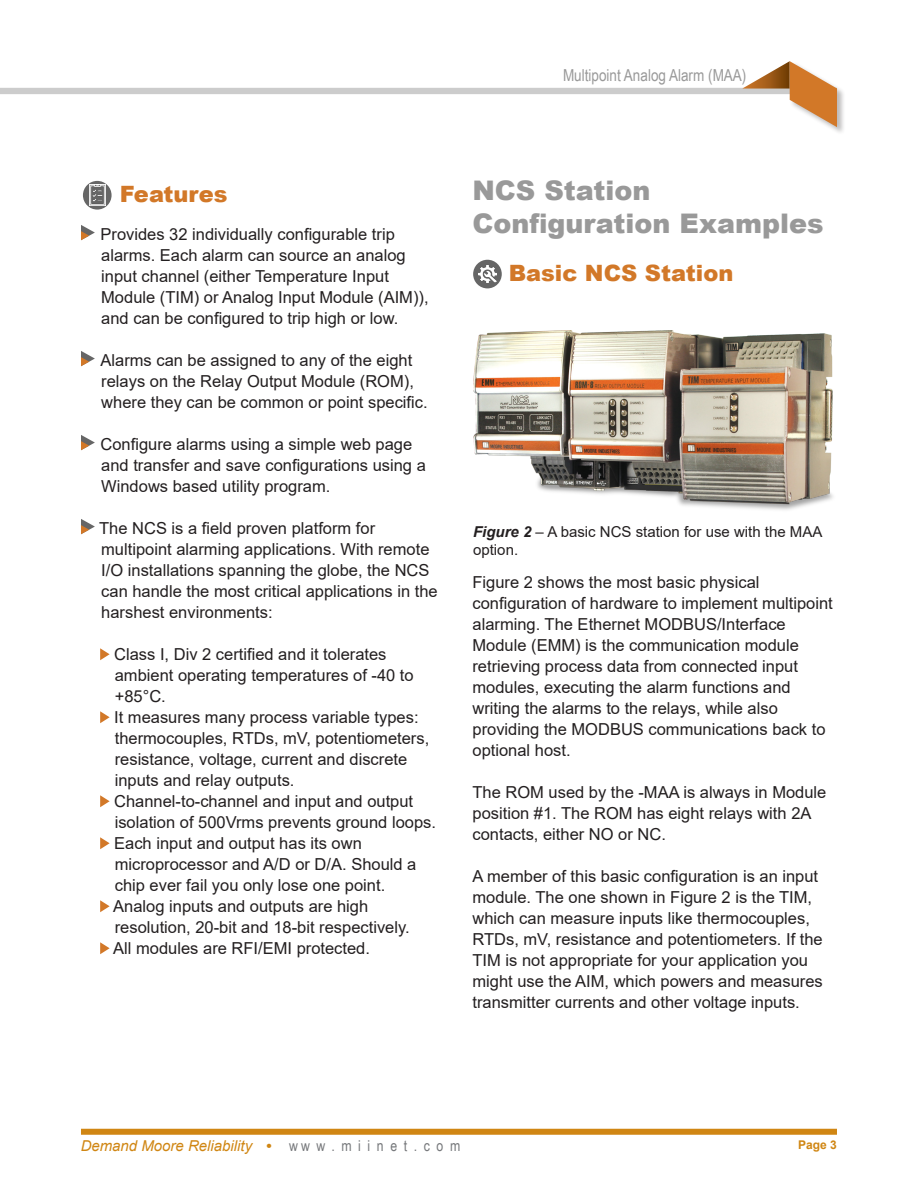
<style>
.page{position:relative;width:918px;height:1188px;background:#fff}
.page>*{position:absolute;margin:0;border:0;box-sizing:border-box;transform-origin:0 0}
.t1{font:900 27px/32.4px "Arial";color:#999}
.t2{font:900 22.5px "Arial";color:#d27828}
.List_Paragraph{font:16.5px/21px "Arial";color:#231f20}
.t3{font:16.5px "Arial Narrow";color:#999}
.t4{font:15px/18px "Arial";color:#231f20}
.t5{font:italic 15px "Arial";color:#d08613}
.t6{font:700 12px "Arial";color:#d08613}
.s1{font-weight:700;font-style:italic}
.s2{font-weight:700;font-style:normal}
.s3{font-family:"Arial Narrow";font-style:normal;color:#76787b}
</style>
<div class="page">
<div style="left:81px;top:1129px;width:756px;height:6px;background:#d08613"></div>
<div style="left:789px;top:61px;width:57px;height:74px;background:#231f20;opacity:.3"></div>
<svg style="left:0;top:61px;width:837px;height:66px"></svg>
<svg style="left:81px;top:225px;width:14px;height:15px"></svg>
<svg style="left:81px;top:351px;width:14px;height:15px"></svg>
<svg style="left:81px;top:435px;width:14px;height:15px"></svg>
<svg style="left:81px;top:519px;width:14px;height:15px"></svg>
<svg style="left:100px;top:648px;width:10px;height:12px"></svg>
<svg style="left:100px;top:711px;width:10px;height:12px"></svg>
<svg style="left:100px;top:795px;width:10px;height:12px"></svg>
<svg style="left:100px;top:837px;width:10px;height:12px"></svg>
<svg style="left:100px;top:900px;width:10px;height:12px"></svg>
<svg style="left:100px;top:942px;width:10px;height:12px"></svg>
<svg style="left:83px;top:181px;width:29px;height:29px"></svg>
<img style="left:89px;top:185px;width:16px;height:21px">
<div style="left:473px;top:260px;width:29px;height:28px;background:#666;border-radius:50%"></div>
<img style="left:478px;top:265px;width:18px;height:18px">
<img style="left:473px;top:330px;width:360px;height:180px">
<p class="t3" style="left:563px;top:63px;width:185px">Multipoint Analog Alarm (MAA)</p>
<p class="t2" style="left:120px;top:178px;width:109px">Features</p>
<p class="List_Paragraph" style="left:101px;top:224px;width:330px">Provides 32 individually configurable trip alarms. Each alarm can source an analog input channel (either Temperature Input Module (TIM) or Analog Input Module (AIM)), and can be configured to trip high or low.</p>
<p class="List_Paragraph" style="left:101px;top:350px;width:329px">Alarms can be assigned to any of the eight relays on the Relay Output Module (ROM), where they can be common or point specific.</p>
<p class="List_Paragraph" style="left:101px;top:434px;width:327px">Configure alarms using a simple web page and transfer and save configurations using a<br>Windows based utility program.</p>
<p class="List_Paragraph" style="left:99px;top:518px;width:340px">The NCS is a field proven platform for multipoint alarming applications. With remote I/O installations spanning the globe, the NCS can handle the most critical applications in the harshest environments:</p>
<p class="List_Paragraph" style="left:114px;top:644px;width:301px">Class I, Div 2 certified and it tolerates ambient operating temperatures of -40 to +85°C.</p>
<p class="List_Paragraph" style="left:114px;top:707px;width:317px">It measures many process variable types: thermocouples, RTDs, mV, potentiometers, resistance, voltage, current and discrete inputs and relay outputs.</p>
<p class="List_Paragraph" style="left:114px;top:791px;width:323px">Channel-to-channel and input and output isolation of 500Vrms prevents ground loops.</p>
<p class="List_Paragraph" style="left:114px;top:833px;width:304px">Each input and output has its own microprocessor and A/D or D/A. Should a chip ever fail you only lose one point.</p>
<p class="List_Paragraph" style="left:113px;top:896px;width:298px">Analog inputs and outputs are high resolution, 20-bit and 18-bit respectively.</p>
<p class="List_Paragraph" style="left:113px;top:938px;width:258px">All modules are RFI/EMI protected.</p>
<p class="t1" style="left:472px;top:174px;width:353px">NCS Station<br>Configuration Examples</p>
<p class="t2" style="left:509px;top:257px;width:226px">Basic NCS Station</p>
<p class="t4" style="left:473px;top:522px;width:351px"><span class="s1">Figure 2</span> – A basic NCS station for use with the MAA option.</p>
<p class="List_Paragraph" style="left:472px;top:572px;width:362px">Figure 2 shows the most basic physical configuration of hardware to implement multipoint alarming. The Ethernet MODBUS/Interface Module (EMM) is the communication module retrieving process data from connected input modules, executing the alarm functions and writing the alarms to the relays, while also providing the MODBUS communications back to optional host.</p>
<p class="List_Paragraph" style="left:472px;top:782px;width:355px">The ROM used by the -MAA is always in Module position #1. The ROM has eight relays with 2A contacts, either NO or NC.</p>
<p class="List_Paragraph" style="left:472px;top:866px;width:352px">A member of this basic configuration is an input module. The one shown in Figure 2 is the TIM, which can measure inputs like thermocouples, RTDs, mV, resistance and potentiometers. If the TIM is not appropriate for your application you might use the AIM, which powers and measures transmitter currents and other voltage inputs.</p>
<p class="t5" style="left:81px;top:1136px;width:381px">Demand Moore Reliability <span class="s2">•</span> <span class="s3">w w w . m i i n e t . c o m</span></p>
<p class="t6" style="left:798px;top:1136px;width:40px">Page 3</p>
</div>
